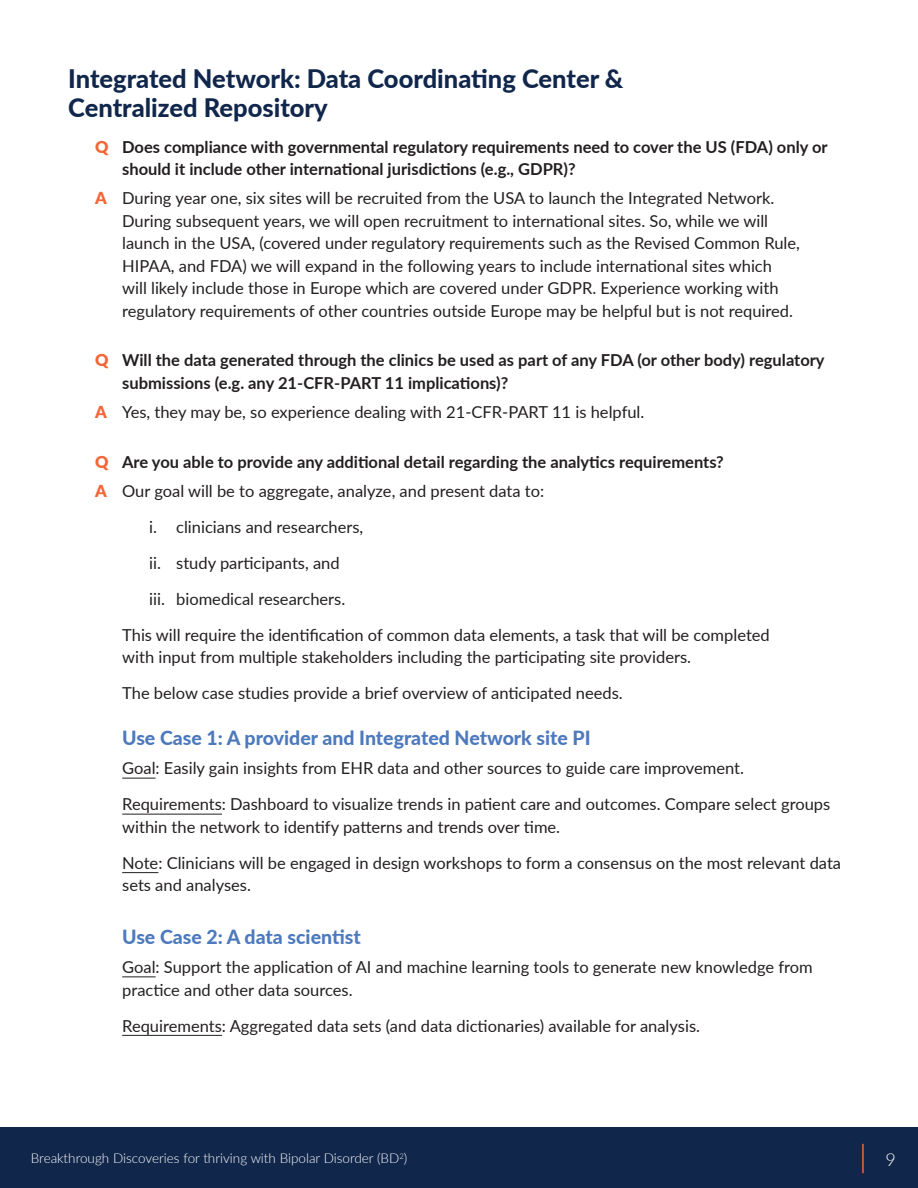
<style>
.page{position:relative;width:918px;height:1188px;background:#fff}
.page>*{position:absolute;margin:0;border:0;box-sizing:border-box;transform-origin:0 0}
.t1{font:800 25.5px/28.5px "Lato";color:#10264b}
.t2{font:800 19.5px "Lato";color:#4d79bd}
.t3{font:300 18px "Lato";color:#fff}
.t4{font:16.5px/22.5px "Lato";color:#231f20}
.t5{font:700 16.5px/22.5px "Lato";color:#231f20}
.t6{font:300 13.5px "Lato";color:#fff}
.t7{font:300 7.8px "Lato";color:#fff}
.s1{font-weight:900;color:#f26638}
.s2{font-weight:400}
.s3{font-size:13.5px}
</style>
<div class="page">
<div style="left:0;top:1128px;width:918px;height:60px;background:#10264b"></div>
<hr style="left:862px;top:1144px;width:2px;height:29px;background:#f26638">
<hr style="left:122px;top:778px;width:34px;height:1px;background:#231f20">
<hr style="left:122px;top:814px;width:100px;height:1px;background:#231f20">
<hr style="left:122px;top:872px;width:36px;height:1px;background:#231f20">
<hr style="left:122px;top:977px;width:34px;height:1px;background:#231f20">
<hr style="left:122px;top:1035px;width:100px;height:1px;background:#231f20">
<h1 class="t1" style="left:68px;top:63px;width:557px">Integrated Network: Data Coordinating Center &amp;<br>Centralized Repository</h1>
<p class="t5" style="left:122px;top:135px;width:707px;text-indent:-27px"><span class="s1">Q</span> Does compliance with governmental regulatory requirements need to cover the US (FDA) only or should it include other international jurisdictions (e.g., GDPR)?</p>
<p class="t4" style="left:122px;top:186px;width:679px;text-indent:-27px"><span class="s1">A</span> During year one, six sites will be recruited from the USA to launch the Integrated Network.<br>During subsequent years, we will open recruitment to international sites. So, while we will launch in the USA, (covered under regulatory requirements such as the Revised Common Rule, HIPAA, and FDA) we will expand in the following years to include international sites which will likely include those in Europe which are covered under GDPR. Experience working with regulatory requirements of other countries outside Europe may be helpful but is not required.</p>
<p class="t5" style="left:122px;top:348px;width:704px;text-indent:-27px"><span class="s1">Q</span> Will the data generated through the clinics be used as part of any FDA (or other body) regulatory submissions (e.g. any 21-CFR-PART 11 implications)?</p>
<p class="t4" style="left:95px;top:400px;width:551px"><span class="s1">A</span> Yes, they may be, so experience dealing with 21-CFR-PART 11 is helpful.</p>
<p class="t5" style="left:95px;top:446px;width:630px;line-height:29.2px"><span class="s1">Q</span> Are you able to provide any additional detail regarding the analytics requirements?<br><span class="s1">A</span> <span class="s2">Our goal will be to aggregate, analyze, and present data to:</span></p>
<p class="t4" style="left:149px;top:515px;width:216px">i. clinicians and researchers,</p>
<p class="t4" style="left:149px;top:551px;width:192px">ii. study participants, and</p>
<p class="t4" style="left:149px;top:587px;width:198px">iii. biomedical researchers.</p>
<p class="t4" style="left:122px;top:623px;width:649px">This will require the identification of common data elements, a task that will be completed</p>
<p class="t4" style="left:122px;top:639px;width:570px;line-height:36px">with input from multiple stakeholders including the participating site providers.<br>The below case studies provide a brief overview of anticipated needs.</p>
<p class="t2" style="left:122px;top:723px;width:470px">Use Case 1: A provider and Integrated Network site PI</p>
<p class="t4" style="left:122px;top:750px;width:710px;line-height:36px">Goal: Easily gain insights from EHR data and other sources to guide care improvement.<br>Requirements: Dashboard to visualize trends in patient care and outcomes. Compare select groups</p>
<p class="t4" style="left:122px;top:808px;width:720px;line-height:36px">within the network to identify patterns and trends over time.<br>Note: Clinicians will be engaged in design workshops to form a consensus on the most relevant data</p>
<p class="t4" style="left:122px;top:873px;width:130px">sets and analyses.</p>
<p class="t2" style="left:122px;top:922px;width:240px">Use Case 2: A data scientist</p>
<p class="t4" style="left:122px;top:955px;width:692px">Goal: Support the application of AI and machine learning tools to generate new knowledge from practice and other data sources.</p>
<p class="t4" style="left:122px;top:1014px;width:579px">Requirements: Aggregated data sets (and data dictionaries) available for analysis.</p>
<p class="t6" style="left:31px;top:1149px;width:370px">Breakthrough Discoveries for thriving with Bipolar Disorder (BD</p>
<p class="t3" style="left:886px;top:1147px;width:12px">9</p>
<p class="t7" style="left:399px;top:1151px;width:10px">2<span class="s3">)</span></p>
</div>
